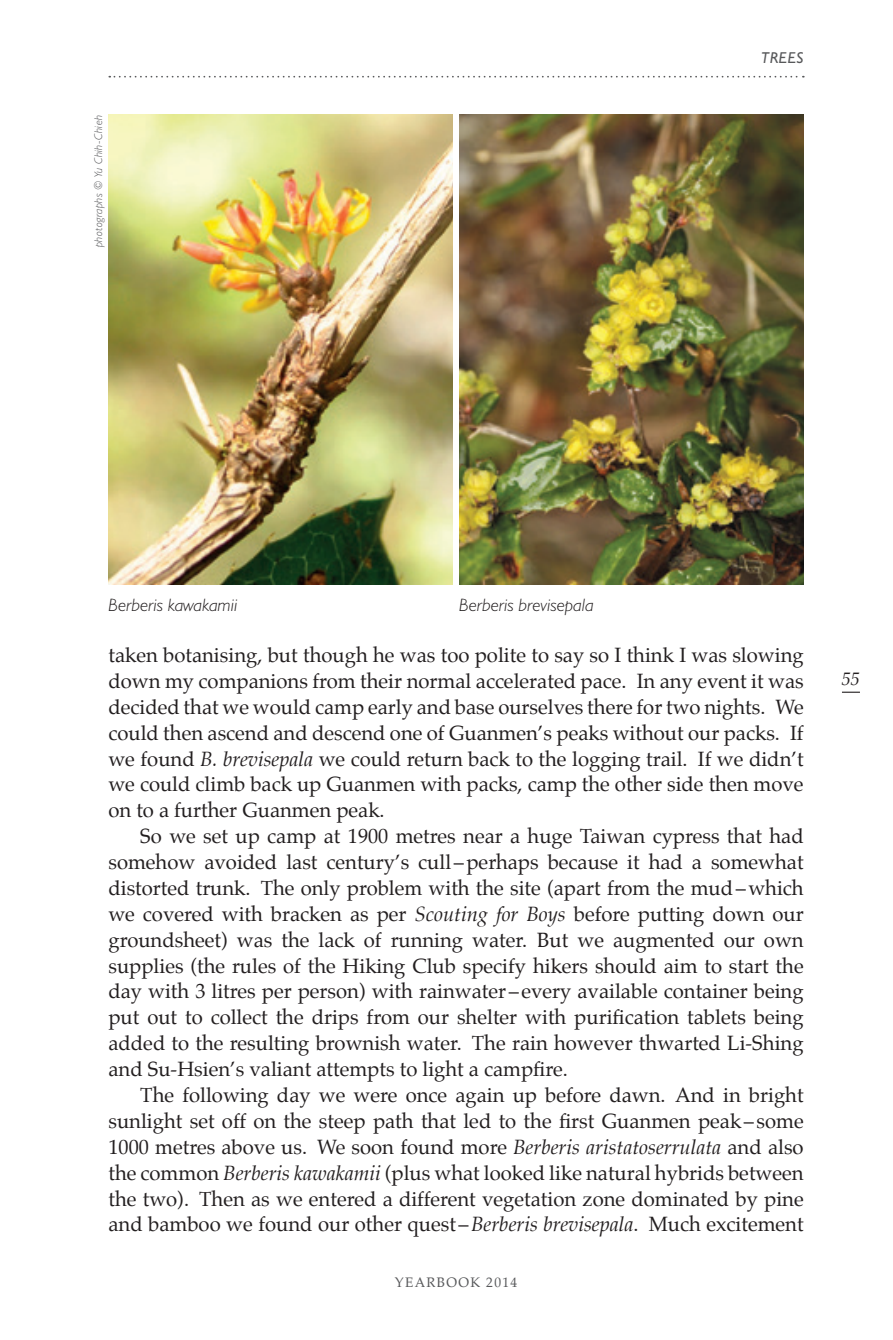
<style>
.page{position:relative;width:893px;height:1340px;background:#fff}
.page>*{position:absolute;margin:0;border:0;box-sizing:border-box;transform-origin:0 0}
.t1{font:20.25px/25.9px "Palatino";color:#231f20;text-align:justify}
.Caption__style_ref{font:italic 300 18px "Humanist 521 BT";letter-spacing:.01em;color:#231f20}
.t2{font:italic 18px "Palatino";color:#231f20}
.t3{font:italic 15.75px "Humanist 521 BT";letter-spacing:.05em;color:#57585a}
.t4{font:13.5px "Palatino";letter-spacing:.1em;color:#57585a}
.t5{font:italic 300 11.25px "Humanist 521 BT";letter-spacing:.03em;color:#57585a}
.s1{font-style:italic}
</style>
<div class="page">
<svg style="left:842px;top:691px;width:18px;height:1px"></svg>
<svg style="left:109px;top:76px;width:695px;height:2px"></svg>
<img style="left:108px;top:115px;width:345px;height:469px">
<img style="left:459px;top:115px;width:345px;height:469px">
<p class="t5" style="left:91px;top:247px;width:134px;rotate:-90deg">photographs © Yu Chih-Chieh</p>
<p class="t3" style="left:761px;top:48px;width:44px">TREES</p>
<p class="Caption__style_ref" style="left:108px;top:594px;width:131px">Berberis kawakamii</p>
<p class="Caption__style_ref" style="left:459px;top:594px;width:136px">Berberis brevisepala</p>
<p class="t1" style="left:108px;top:642px;width:697px">taken botanising, but though he was too polite to say so I think I was slowing down my companions from their normal accelerated pace. In any event it was decided that we would camp early and base ourselves there for two nights. We could then ascend and descend one of Guanmen’s peaks without our packs. If we found <span class="s1">B. brevisepala</span> we could return back to the logging trail. If we didn’t we could climb back up Guanmen with packs, camp the other side then move on to a further Guanmen peak.</p>
<p class="t1" style="left:108px;top:823px;width:697px;text-indent:32px">So we set up camp at 1900 metres near a huge Taiwan cypress that had somehow avoided last century’s cull–perhaps because it had a somewhat distorted trunk. The only problem with the site (apart from the mud–which we covered with bracken as per <span class="s1">Scouting for Boys</span> before putting down our groundsheet) was the lack of running water. But we augmented our own supplies (the rules of the Hiking Club specify hikers should aim to start the day with 3 litres per person) with rainwater – every available container being put out to collect the drips from our shelter with purification tablets being added to the resulting brownish water. The rain however thwarted Li-Shing and Su-Hsien’s valiant attempts to light a campfire.</p>
<p class="t1" style="left:108px;top:1082px;width:697px;text-indent:32px">The following day we were once again up before dawn. And in bright sunlight set off on the steep path that led to the first Guanmen peak–some 1000 metres above us. We soon found more <span class="s1">Berberis aristatoserrulata</span> and also the common <span class="s1">Berberis kawakamii</span> (plus what looked like natural hybrids between the two). Then as we entered a different vegetation zone dominated by pine and bamboo we found our other quest–<span class="s1">Berberis brevisepala</span>. Much excitement</p>
<p class="t4" style="left:395px;top:1271px;width:124px">YEARBOOK 2014</p>
<p class="t2" style="left:842px;top:665px;width:19px">55</p>
</div>
